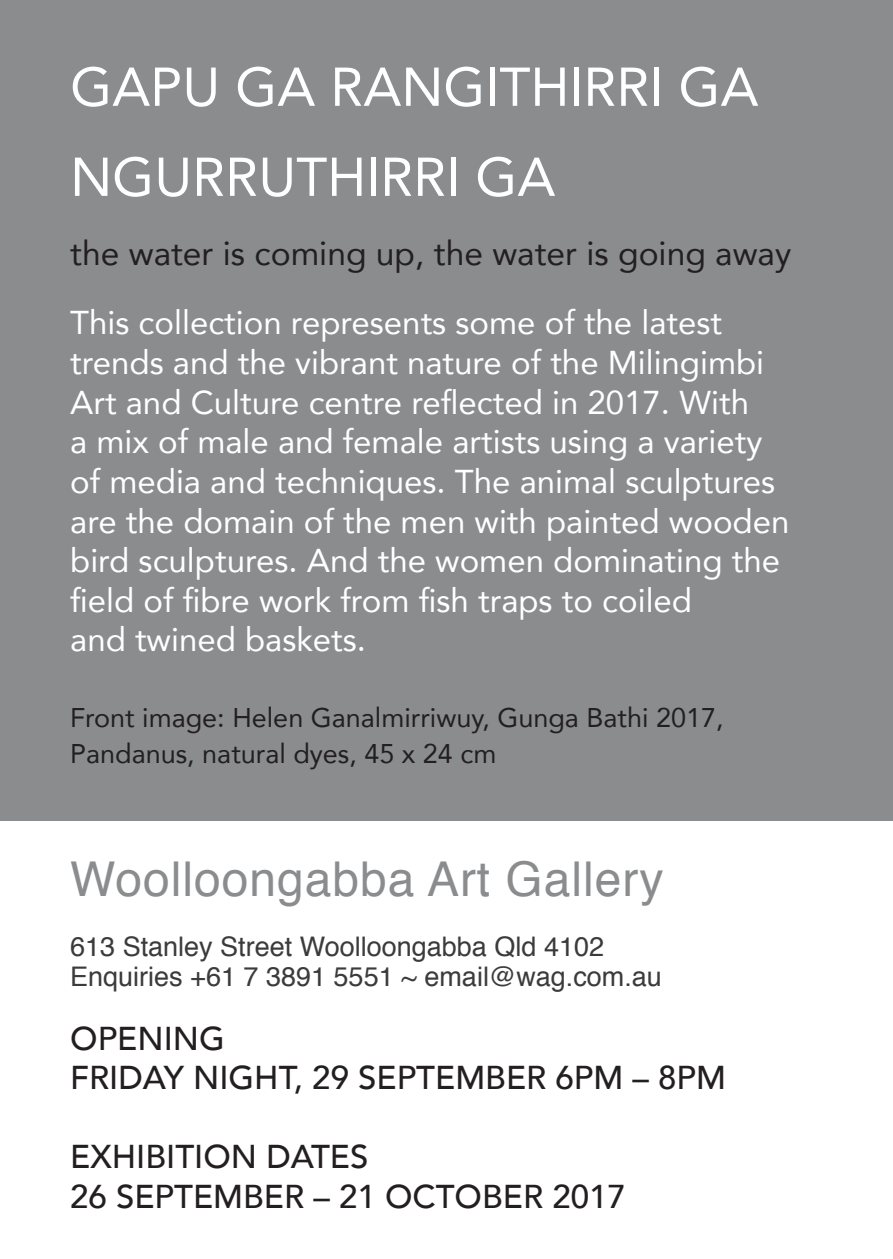
<style>
.page{position:relative;width:893px;height:1259px;background:#fff}
.page>*{position:absolute;margin:0;border:0;box-sizing:border-box;transform-origin:0 0}
.t1{font:54px/90px "Avenir";color:#fff}
.t2{font:48px "Helvetica";letter-spacing:.02em;color:#8a8c8e}
.t3{font:33.6px "Avenir";color:#231f20}
.t4{font:33px/39.6px "Avenir";color:#fff}
.t5{font:500 33px/39.6px "Avenir";color:#231f20}
.t6{font:27px/30px "Helvetica";color:#3b3b3c}
.t7{font:27px/36px "Avenir";color:#231f20}
</style>
<div class="page">
<div style="left:0;top:0;width:893px;height:821px;background:#8a8c8e"></div>
<h1 class="t1" style="left:70px;top:40px;width:690px">GAPU GA RANGITHIRRI GA<br>NGURRUTHIRRI GA</h1>
<p class="t3" style="left:70px;top:226px;width:722px">the water is coming up, the water is going away</p>
<p class="t4" style="left:70px;top:302px;width:721px">This collection represents some of the latest trends and the vibrant nature of the Milingimbi Art and Culture centre reflected in 2017. With<br>a mix of male and female artists using a variety of media and techniques. The animal sculptures are the domain of the men with painted wooden bird sculptures. And the women dominating the field of fibre work from fish traps to coiled<br>and twined baskets.</p>
<p class="t7" style="left:70px;top:699px;width:655px">Front image: Helen Ganalmirriwuy, Gunga Bathi 2017,<br>Pandanus, natural dyes, 45 x 24 cm</p>
<h2 class="t2" style="left:70px;top:842px;width:595px">Woolloongabba Art Gallery</h2>
<p class="t6" style="left:70px;top:932px;width:593px">613 Stanley Street Woolloongabba Qld 4102<br>Enquiries +61 7 3891 5551 ~ email@wag.com.au</p>
<p class="t5" style="left:70px;top:1016px;width:657px">OPENING<br>FRIDAY NIGHT, 29 SEPTEMBER 6PM – 8PM</p>
<p class="t5" style="left:70px;top:1135px;width:557px">EXHIBITION DATES<br>26 SEPTEMBER – 21 OCTOBER 2017</p>
</div>
